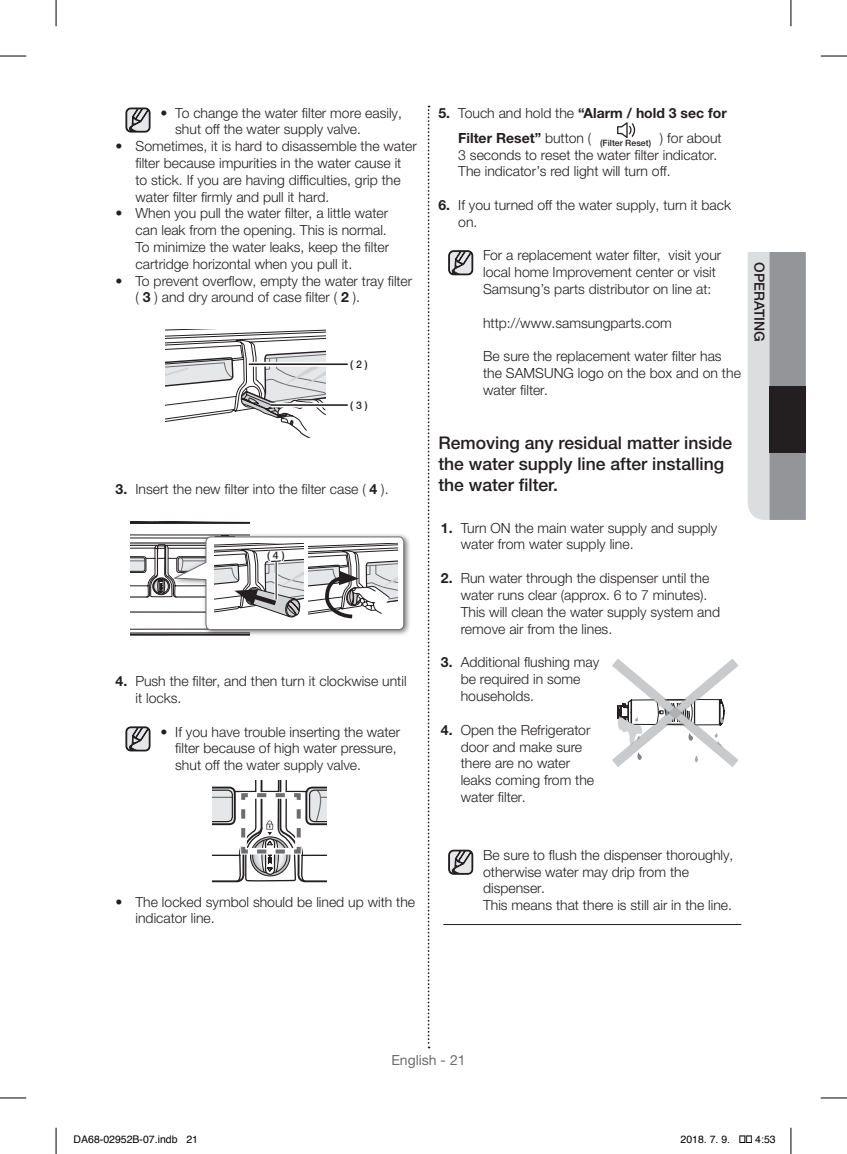
<style>
.page{position:relative;width:847px;height:1154px;background:#fff}
.page>*{position:absolute;margin:0;border:0;box-sizing:border-box;transform-origin:0 0}
.Level_1_Headline{font:500 17.5px/21px "Helvetica Neue LTW1 G";color:#231f20}
.Level_2_List_Note{font:300 14px/16.8px "Helvetica Neue LTW1 G";color:#231f20}
.t1{font:700 14px/25px "Helvetica Neue LTW1 G";color:#231f20}
.t2{font:14px "Helvetica Neue LTW1 G";color:#6c6d70}
.t3{font:500 14px "Helvetica Neue LTW1 G";color:#231f20}
.t4{font:10.5px "Helvetica";color:#000}
.t5{font:500 10.5px "Helvetica Neue LTW1 G";color:#231f20}
.t6{font:500 8.75px "Helvetica Neue LTW1 G";color:#231f20}
.s1{font-weight:700}
.s2{font-weight:300}
</style>
<div class="page">
<svg style="left:748px;top:252px;width:57px;height:268px;background:#b5b6b9"></svg>
<div style="left:769px;top:386px;width:36px;height:67px;background:#231f20"></div>
<svg style="left:427px;top:106px;width:2px;height:942px"></svg>
<svg style="left:165px;top:330px;width:160px;height:107px"></svg>
<div style="left:249px;top:362px;width:98px;height:5px;background:#f8f8f8"></div>
<hr style="left:249px;top:363px;width:98px;height:2px;background:#231f20">
<hr style="left:270px;top:403px;width:77px;height:4px;background:#fff">
<hr style="left:270px;top:404px;width:77px;height:2px;background:#231f20">
<div style="left:171px;top:533px;width:240px;height:104px;background:#231f20;opacity:.6"></div>
<svg style="left:130px;top:522px;width:274px;height:113px"></svg>
<svg style="left:213px;top:781px;width:113px;height:101px"></svg>
<svg style="left:125px;top:107px;width:26px;height:26px"></svg>
<svg style="left:125px;top:726px;width:26px;height:26px"></svg>
<hr style="left:443px;top:924px;width:298px;height:1px;background:#231f20">
<svg style="left:617px;top:122px;width:19px;height:16px"></svg>
<svg style="left:612px;top:658px;width:127px;height:109px"></svg>
<svg style="left:448px;top:250px;width:25px;height:26px"></svg>
<svg style="left:448px;top:849px;width:25px;height:26px"></svg>
<svg style="left:0;top:56px;width:26px;height:1px"></svg>
<svg style="left:820px;top:56px;width:26px;height:1px"></svg>
<svg style="left:0;top:1097px;width:26px;height:1px"></svg>
<svg style="left:820px;top:1097px;width:26px;height:1px"></svg>
<svg style="left:56px;top:0;width:1px;height:26px"></svg>
<svg style="left:56px;top:1128px;width:1px;height:26px"></svg>
<svg style="left:790px;top:0;width:1px;height:26px"></svg>
<svg style="left:790px;top:1128px;width:1px;height:26px"></svg>
<p class="Level_2_List_Note" style="left:175px;top:104px;width:228px;text-indent:-15px">• To change the water filter more easily, shut off the water supply valve.</p>
<p class="Level_2_List_Note" style="left:135px;top:138px;width:283px;text-indent:-20px">• Sometimes, it is hard to disassemble the water filter because impurities in the water cause it<br>to stick. If you are having difficulties, grip the water filter firmly and pull it hard.</p>
<p class="Level_2_List_Note" style="left:135px;top:205px;width:255px;text-indent:-20px">• When you pull the water filter, a little water can leak from the opening. This is normal.<br>To minimize the water leaks, keep the filter cartridge horizontal when you pull it.</p>
<p class="Level_2_List_Note" style="left:135px;top:272px;width:278px;text-indent:-20px">• To prevent overflow, empty the water tray filter ( <span class="s1">3</span> ) and dry around of case filter ( <span class="s1">2</span> ).</p>
<p class="t5" style="left:350px;top:358px;width:19px">(2)</p>
<p class="t5" style="left:350px;top:399px;width:19px">(3)</p>
<p class="Level_2_List_Note" style="left:116px;top:481px;width:274px"><span class="s1">3.</span> Insert the new filter into the filter case ( <span class="s1">4</span> ).</p>
<p class="t5" style="left:267px;top:549px;width:19px">(4)</p>
<p class="Level_2_List_Note" style="left:135px;top:673px;width:272px;text-indent:-20px"><span class="s1">4.</span> Push the filter, and then turn it clockwise until it locks.</p>
<p class="Level_2_List_Note" style="left:175px;top:723px;width:226px;text-indent:-15px">• If you have trouble inserting the water filter because of high water pressure, shut off the water supply valve.</p>
<p class="Level_2_List_Note" style="left:135px;top:893px;width:281px;text-indent:-20px">• The locked symbol should be lined up with the indicator line.</p>
<p class="t1" style="left:458px;top:100px;width:270px;text-indent:-20px">5. <span class="s2">Touch and hold the</span> “Alarm / hold 3 sec for<br>Filter Reset” <span class="s2">button (</span></p>
<p class="Level_2_List_Note" style="left:458px;top:129px;width:265px;text-indent:202px">) for about<br>3 seconds to reset the water filter indicator.<br>The indicator’s red light will turn off.</p>
<p class="Level_2_List_Note" style="left:458px;top:196px;width:274px;text-indent:-20px"><span class="s1">6.</span> If you turned off the water supply, turn it back on.</p>
<p class="Level_2_List_Note" style="left:483px;top:247px;width:239px">For a replacement water filter, visit your local home Improvement center or visit<br>Samsung’s parts distributor on line at:</p>
<p class="Level_2_List_Note" style="left:483px;top:314px;width:190px">http://www.samsungparts.com</p>
<p class="Level_2_List_Note" style="left:483px;top:348px;width:259px">Be sure the replacement water filter has the SAMSUNG logo on the box and on the water filter.</p>
<p class="t6" style="left:600px;top:138px;width:52px">(Filter Reset)</p>
<p class="t3" style="left:767px;top:262px;width:80px;rotate:90deg">operating</p>
<p class="Level_1_Headline" style="left:438px;top:433px;width:295px">Removing any residual matter inside the water supply line after installing the water filter.</p>
<p class="Level_2_List_Note" style="left:460px;top:519px;width:258px;text-indent:-20px"><span class="s1">1.</span> Turn ON the main water supply and supply water from water supply line.</p>
<p class="Level_2_List_Note" style="left:460px;top:570px;width:261px;text-indent:-20px"><span class="s1">2.</span> Run water through the dispenser until the water runs clear (approx. 6 to 7 minutes).<br>This will clean the water supply system and remove air from the lines.</p>
<p class="Level_2_List_Note" style="left:460px;top:654px;width:140px;text-indent:-20px"><span class="s1">3.</span> Additional flushing may be required in some households.</p>
<p class="Level_2_List_Note" style="left:460px;top:721px;width:135px;text-indent:-20px"><span class="s1">4.</span> Open the Refrigerator door and make sure there are no water leaks coming from the water filter.</p>
<p class="Level_2_List_Note" style="left:483px;top:846px;width:252px">Be sure to flush the dispenser thoroughly, otherwise water may drip from the dispenser.</p>
<p class="Level_2_List_Note" style="left:483px;top:897px;width:250px">This means that there is still air in the line.</p>
<p class="t2" style="left:391px;top:1051px;width:76px">English - 21</p>
<p class="t4" style="left:74px;top:1131px;width:126px">DA68-02952B-07.indb 21</p>
<p class="t4" style="left:680px;top:1131px;width:51px">2018. 7. 9.</p>
<p class="t4" style="left:755px;top:1131px;width:22px">4:53</p>
</div>
